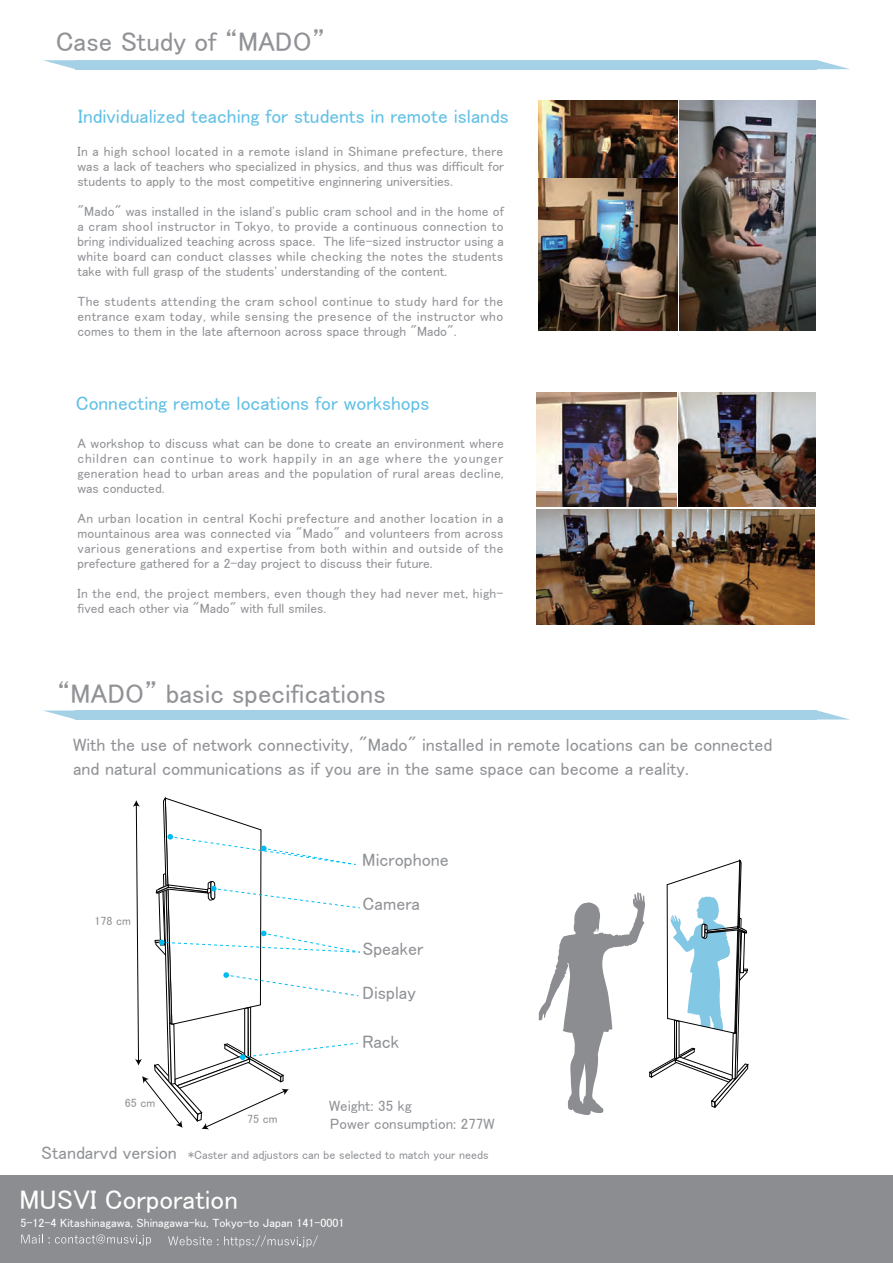
<style>
.page{position:relative;width:893px;height:1263px;background:#fff}
.page>*{position:absolute;margin:0;border:0;box-sizing:border-box;transform-origin:0 0}
.t1{font:27px "MS P Gothic";color:#909296}
.t2{font:27px "MS P Gothic";color:#fff}
.t3{font:19.5px "MS P Gothic";color:#61c0e5}
.t4{font:18px/24px "MS P Gothic";color:#909296}
.t5{font:15px/17.4px "MS P Gothic";color:#909296}
.t6{font:13.5px/15px "MS P Gothic";color:#909296;text-align:justify}
.t7{font:13.5px/15px "MS P Gothic";letter-spacing:.02em;color:#909296}
.t8{font:12px "MS P Gothic";color:#909296}
.t9{font:12px "MS P Gothic";color:#fff}
.s1{font-size:18px}
</style>
<div class="page">
<div style="left:0;top:1175px;width:893px;height:88px;background:#8b8d90"></div>
<div style="left:76px;top:60px;width:741px;height:9px;background:#a5d1e6"></div>
<svg style="left:817px;top:60px;width:32px;height:9px"></svg>
<svg style="left:43px;top:60px;width:33px;height:9px"></svg>
<div style="left:76px;top:710px;width:741px;height:9px;background:#a5d1e6"></div>
<svg style="left:817px;top:710px;width:31px;height:9px"></svg>
<svg style="left:43px;top:710px;width:33px;height:9px"></svg>
<img style="left:539px;top:179px;width:139px;height:151px">
<img style="left:539px;top:100px;width:139px;height:77px">
<img style="left:680px;top:100px;width:135px;height:230px">
<img style="left:537px;top:393px;width:139px;height:114px">
<img style="left:537px;top:509px;width:278px;height:116px">
<img style="left:679px;top:393px;width:136px;height:114px">
<svg style="left:168px;top:1236px;width:50px;height:9px"></svg>
<svg style="left:224px;top:1235px;width:94px;height:12px"></svg>
<svg style="left:21px;top:1234px;width:22px;height:9px"></svg>
<svg style="left:49px;top:1234px;width:102px;height:11px"></svg>
<svg style="left:133px;top:796px;width:227px;height:333px"></svg>
<svg style="left:539px;top:859px;width:210px;height:256px"></svg>
<h1 class="t1" style="left:56px;top:28px;width:271px">Case Study of “MADO”</h1>
<h2 class="t3" style="left:78px;top:107px;width:432px">Individualized teaching for students in remote islands</h2>
<p class="t6" style="left:77px;top:143px;width:428px">In a high school located in a remote island in Shimane prefecture, there was a lack of teachers who specialized in physics, and thus was difficult for students to apply to the most competitive enginnering universities.</p>
<p class="t6" style="left:77px;top:203px;width:428px">"Mado" was installed in the island's public cram school and in the home of a cram shool instructor in Tokyo, to provide a continuous connection to bring individualized teaching across space. The life-sized instructor using a white board can conduct classes while checking the notes the students take with full grasp of the students' understanding of the content.</p>
<p class="t6" style="left:77px;top:293px;width:427px">The students attending the cram school continue to study hard for the entrance exam today, while sensing the presence of the instructor who comes to them in the late afternoon across space through "Mado".</p>
<h2 class="t3" style="left:76px;top:393px;width:355px">Connecting remote locations for workshops</h2>
<p class="t6" style="left:77px;top:435px;width:428px">A workshop to discuss what can be done to create an environment where children can continue to work happily in an age where the younger generation head to urban areas and the population of rural areas decline, was conducted.</p>
<p class="t6" style="left:77px;top:510px;width:428px">An urban location in central Kochi prefecture and another location in a mountainous area was connected via "Mado" and volunteers from across various generations and expertise from both within and outside of the prefecture gathered for a 2-day project to discuss their future.</p>
<p class="t7" style="left:77px;top:585px;width:427px">In the end, the project members, even though they had never met, high&shy;fived each other via "Mado" with full smiles.</p>
<h1 class="t1" style="left:57px;top:679px;width:330px">“MADO” basic specifications</h1>
<h3 class="t4" style="left:73px;top:733px;width:701px">With the use of network connectivity, "Mado" installed in remote locations can be connected and natural communications as if you are in the same space can become a reality.</h3>
<p class="t8" style="left:94px;top:915px;width:38px">178 cm</p>
<p class="t8" style="left:125px;top:1097px;width:32px">65 cm</p>
<p class="t8" style="left:247px;top:1113px;width:32px">75 cm</p>
<h3 class="t4" style="left:362px;top:847px;width:88px">Microphone</h3>
<h3 class="t4" style="left:363px;top:891px;width:59px">Camera</h3>
<h3 class="t4" style="left:362px;top:936px;width:62px">Speaker</h3>
<h3 class="t4" style="left:362px;top:980px;width:55px">Display</h3>
<h3 class="t4" style="left:362px;top:1030px;width:39px">Rack</h3>
<p class="t5" style="left:329px;top:1097px;width:167px">Weight: 35 kg<br>Power consumption: 277W</p>
<p class="t8" style="left:41px;top:1149px;width:449px"><span class="s1">Standarvd version</span> *Caster and adjustors can be selected to match your needs</p>
<h1 class="t2" style="left:19px;top:1186px;width:220px">MUSVI Corporation</h1>
<p class="t9" style="left:21px;top:1217px;width:325px">5-12-4 Kitashinagawa, Shinagawa-ku, Tokyo-to Japan 141-0001</p>
</div>
